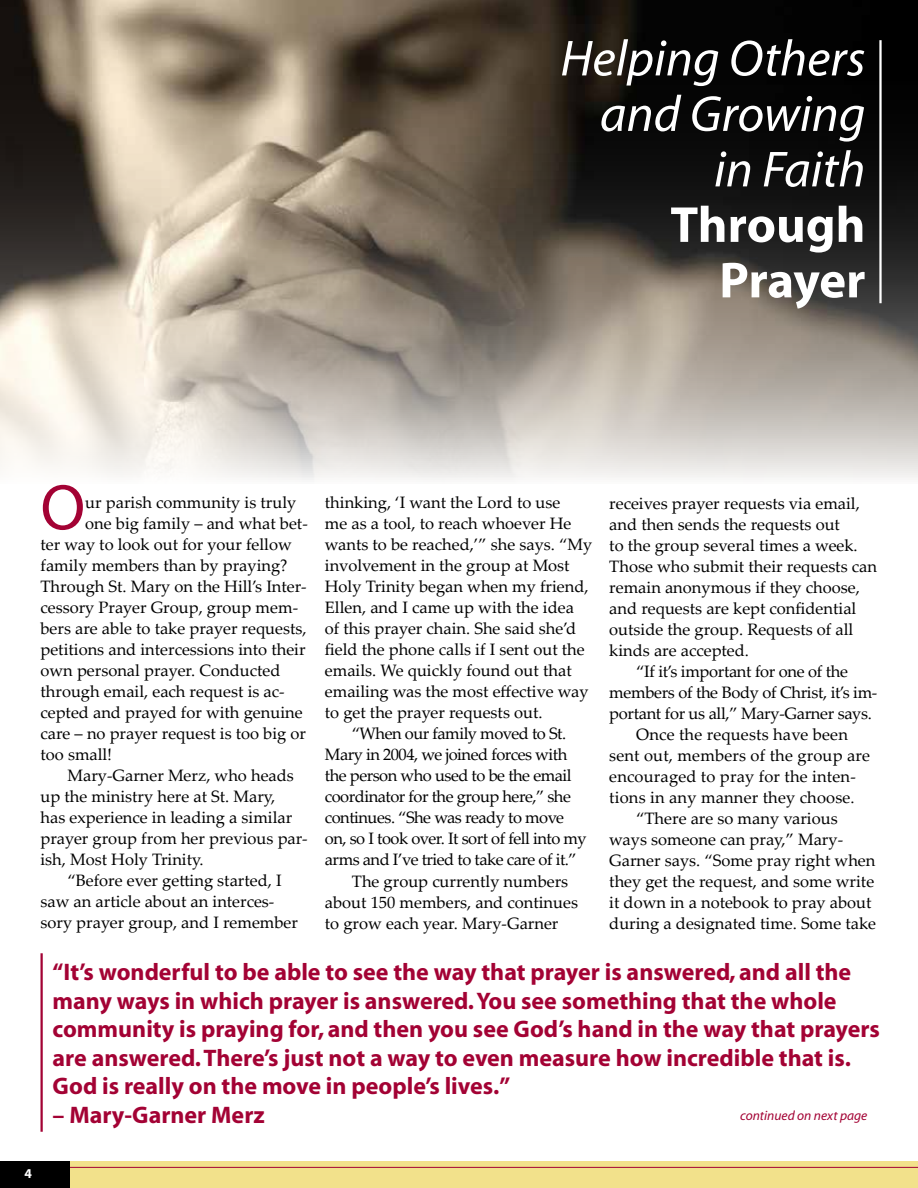
<style>
.page{position:relative;width:918px;height:1188px;background:#fff}
.page>*{position:absolute;margin:0;border:0;box-sizing:border-box;transform-origin:0 0}
.t1{font:64.95px "Myriad";color:#a30234}
.t2{font:italic 51px/55.5px "Myriad";color:#fff;text-align:right}
.t3{font:700 51px/55.5px "Myriad";letter-spacing:-.005em;color:#fff;text-align:right}
.t4{font:700 24px/28.5px "Myriad";color:#a30234}
.t5{font:16.5px "Palatino Linotype";color:#000}
.t6{font:16.5px "Palatino Linotype";letter-spacing:-.03em;color:#000}
.t7{font:16.5px "Palatino Linotype";letter-spacing:-.02em;color:#000}
.t8{font:italic 13.5px "Myriad";color:#a30234}
.t9{font:700 13.5px "Myriad";color:#fff}
</style>
<div class="page">
<div style="left:0;top:1161px;width:918px;height:27px;background:#f2e18b"></div>
<hr style="left:0;top:1167px;width:918px;height:1px;background:#a30234">
<div style="left:0;top:1161px;width:70px;height:27px;background:#000"></div>
<img style="left:0;top:0;width:918px;height:480px">
<hr style="left:879px;top:40px;width:3px;height:263px;background:#fff">
<hr style="left:40px;top:953px;width:3px;height:179px;background:#a30234">
<h2 class="t2" style="left:560px;top:33px;width:307px">Helping Others and Growing in Faith</h2>
<h2 class="t3" style="left:670px;top:199px;width:197px">Through<br>Prayer</h2>
<h1 class="t1" style="left:40px;top:475px;width:46px">O</h1>
<p class="t5" style="left:85px;top:491px;width:213px">ur parish community is truly</p>
<p class="t5" style="left:325px;top:491px;width:237px">thinking, ‘I want the Lord to use</p>
<p class="t5" style="left:325px;top:512px;width:248px">me as a tool, to reach whoever He</p>
<p class="t5" style="left:325px;top:533px;width:269px">wants to be reached,’” she says. “My</p>
<p class="t5" style="left:325px;top:554px;width:246px">involvement in the group at Most</p>
<p class="t5" style="left:325px;top:575px;width:265px">Holy Trinity began when my friend,</p>
<p class="t5" style="left:325px;top:596px;width:251px">Ellen, and I came up with the idea</p>
<p class="t5" style="left:325px;top:617px;width:253px">of this prayer chain. She said she’d</p>
<p class="t5" style="left:325px;top:638px;width:261px">field the phone calls if I sent out the</p>
<p class="t5" style="left:325px;top:659px;width:248px">emails. We quickly found out that</p>
<p class="t5" style="left:325px;top:680px;width:265px">emailing was the most effective way</p>
<p class="t5" style="left:325px;top:701px;width:219px">to get the prayer requests out.</p>
<p class="t6" style="left:352px;top:722px;width:216px">“When our family moved to St.</p>
<p class="t6" style="left:325px;top:743px;width:244px">Mary in 2004, we joined forces with</p>
<p class="t6" style="left:325px;top:764px;width:248px">the person who used to be the email</p>
<p class="t6" style="left:325px;top:785px;width:248px">coordinator for the group here,” she</p>
<p class="t6" style="left:325px;top:806px;width:241px">continues. “She was ready to move</p>
<p class="t6" style="left:325px;top:827px;width:263px">on, so I took over. It sort of fell into my</p>
<p class="t6" style="left:325px;top:848px;width:253px">arms and I’ve tried to take care of it.”</p>
<p class="t5" style="left:352px;top:869px;width:218px">The group currently numbers</p>
<p class="t5" style="left:325px;top:890px;width:255px">about 150 members, and continues</p>
<p class="t5" style="left:325px;top:911px;width:235px">to grow each year. Mary-Garner</p>
<p class="t5" style="left:609px;top:491px;width:252px">receives prayer requests via email,</p>
<p class="t5" style="left:609px;top:512px;width:232px">and then sends the requests out</p>
<p class="t5" style="left:609px;top:533px;width:250px">to the group several times a week.</p>
<p class="t5" style="left:609px;top:554px;width:269px">Those who submit their requests can</p>
<p class="t5" style="left:609px;top:575px;width:252px">remain anonymous if they choose,</p>
<p class="t5" style="left:609px;top:596px;width:249px">and requests are kept confidential</p>
<p class="t5" style="left:609px;top:617px;width:246px">outside the group. Requests of all</p>
<p class="t5" style="left:609px;top:638px;width:141px">kinds are accepted.</p>
<p class="t7" style="left:636px;top:659px;width:213px">“If it’s important for one of the</p>
<p class="t7" style="left:609px;top:680px;width:270px">members of the Body of Christ, it’s im-</p>
<p class="t7" style="left:609px;top:701px;width:264px">portant for us all,” Mary-Garner says.</p>
<p class="t5" style="left:636px;top:722px;width:213px">Once the requests have been</p>
<p class="t5" style="left:609px;top:743px;width:262px">sent out, members of the group are</p>
<p class="t5" style="left:609px;top:764px;width:248px">encouraged to pray for the inten-</p>
<p class="t5" style="left:609px;top:785px;width:247px">tions in any manner they choose.</p>
<p class="t5" style="left:636px;top:806px;width:203px">“There are so many various</p>
<p class="t5" style="left:609px;top:827px;width:235px">ways someone can pray,” Mary-</p>
<p class="t5" style="left:609px;top:848px;width:268px">Garner says. “Some pray right when</p>
<p class="t5" style="left:609px;top:869px;width:266px">they get the request, and some write</p>
<p class="t5" style="left:609px;top:890px;width:264px">it down in a notebook to pray about</p>
<p class="t5" style="left:609px;top:911px;width:268px">during a designated time. Some take</p>
<p class="t4" style="left:53px;top:959px;width:829px">“It’s wonderful to be able to see the way that prayer is answered, and all the many ways in which prayer is answered. You see something that the whole community is praying for, and then you see God’s hand in the way that prayers are answered. There’s just not a way to even measure how incredible that is.<br>God is really on the move in people’s lives.”</p>
<h3 class="t4" style="left:53px;top:1101px;width:214px">– Mary-Garner Merz</h3>
<p class="t5" style="left:85px;top:512px;width:224px">one big family – and what bet-</p>
<p class="t5" style="left:41px;top:533px;width:253px">ter way to look out for your fellow</p>
<p class="t5" style="left:41px;top:554px;width:249px">family members than by praying?</p>
<p class="t5" style="left:41px;top:575px;width:268px">Through St. Mary on the Hill’s Inter-</p>
<p class="t5" style="left:41px;top:596px;width:259px">cessory Prayer Group, group mem-</p>
<p class="t5" style="left:41px;top:617px;width:268px">bers are able to take prayer requests,</p>
<p class="t5" style="left:41px;top:638px;width:267px">petitions and intercessions into their</p>
<p class="t5" style="left:41px;top:659px;width:241px">own personal prayer. Conducted</p>
<p class="t5" style="left:41px;top:680px;width:246px">through email, each request is ac-</p>
<p class="t5" style="left:41px;top:701px;width:264px">cepted and prayed for with genuine</p>
<p class="t5" style="left:41px;top:722px;width:267px">care – no prayer request is too big or</p>
<p class="t5" style="left:41px;top:743px;width:73px">too small!</p>
<p class="t5" style="left:68px;top:764px;width:228px">Mary-Garner Merz, who heads</p>
<p class="t5" style="left:41px;top:785px;width:236px">up the ministry here at St. Mary,</p>
<p class="t5" style="left:41px;top:806px;width:253px">has experience in leading a similar</p>
<p class="t5" style="left:41px;top:827px;width:269px">prayer group from her previous par-</p>
<p class="t5" style="left:41px;top:848px;width:165px">ish, Most Holy Trinity.</p>
<p class="t5" style="left:68px;top:869px;width:216px">“Before ever getting started, I</p>
<p class="t5" style="left:41px;top:890px;width:235px">saw an article about an interces-</p>
<p class="t5" style="left:41px;top:911px;width:259px">sory prayer group, and I remember</p>
<p class="t8" style="left:740px;top:1109px;width:129px">continued on next page</p>
<p class="t9" style="left:24px;top:1166px;width:16px">44</p>
</div>
